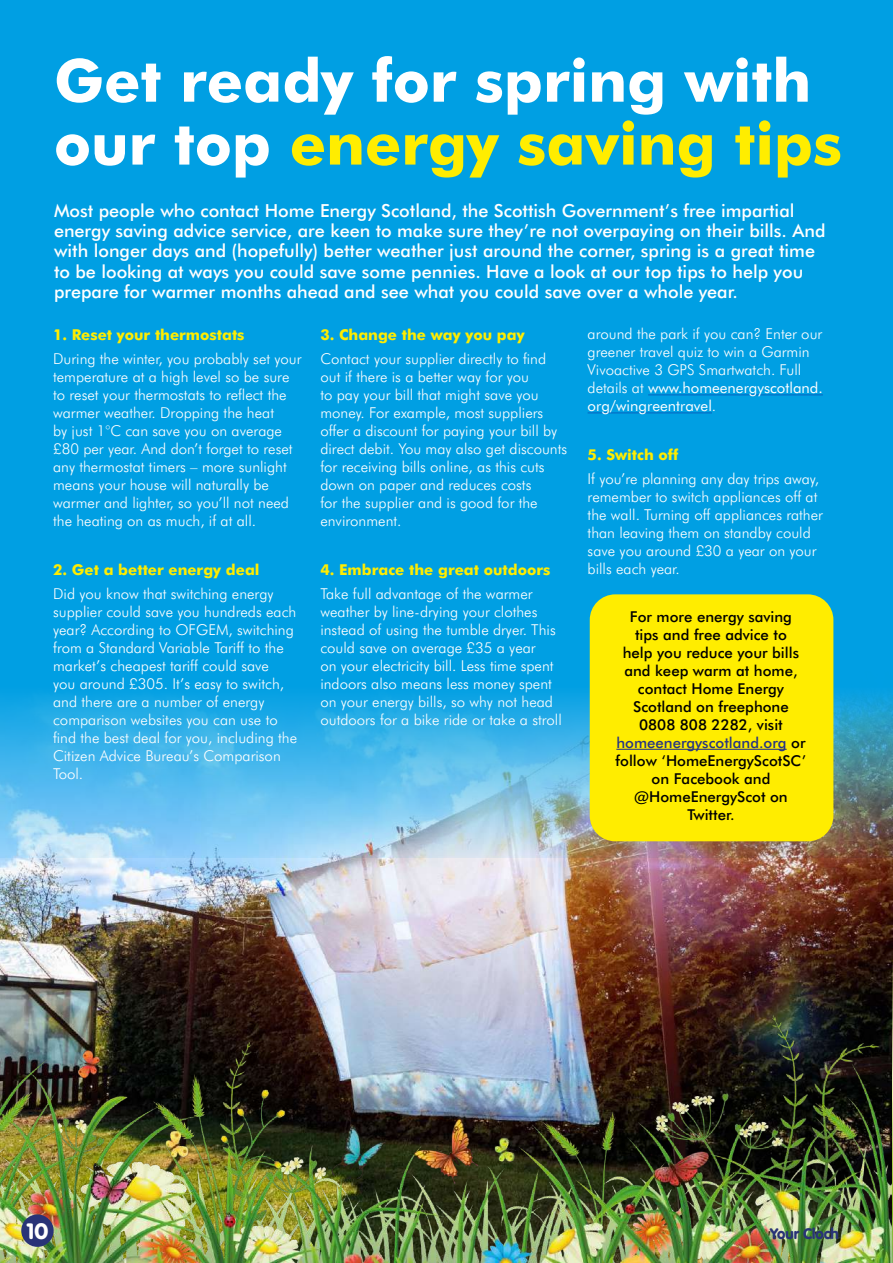
<style>
.page{position:relative;width:893px;height:1263px;background:#fff}
.page>*{position:absolute;margin:0;border:0;box-sizing:border-box;transform-origin:0 0}
.t1{font:700 59.55px/62.8px "Futura BT";color:#fff}
.t2{font:900 21.9px "VAG Rounded";color:#fff}
.t3{font:500 18px/20.2px "Futura BT";color:#fff}
.t4{font:300 15px/18px "Futura BT";color:#fff}
.t5{font:500 15px/18px "Futura BT";color:#000;text-align:center}
.t6{font:700 15px "Futura BT";color:#ffed00}
.t7{font:900 15px "VAG Rounded";color:#293377}
.s1{color:#ffed00}
.s2{font-weight:400}
.s3{color:#283583}
</style>
<div class="page">
<div style="left:0;top:0;width:893px;height:858px;background:#009fe3"></div>
<img style="left:0;top:672px;width:892px;height:297px">
<img style="left:0;top:969px;width:892px;height:294px">
<img style="left:892px;top:828px;width:1px;height:435px">
<div style="left:21px;top:1214px;width:33px;height:33px;background:#293377;border-radius:50%"></div>
<hr style="left:648px;top:394px;width:175px;height:1px;background:#0563c1">
<hr style="left:588px;top:412px;width:124px;height:1px;background:#0563c1">
<div style="left:590px;top:594px;width:243px;height:247px;background:#ffed00;border-radius:26px"></div>
<hr style="left:616px;top:749px;width:171px;height:1px;background:#283583">
<h1 class="t1" style="left:54px;top:49px;width:789px">Get ready for spring with our top <span class="s1">energy saving tips</span></h1>
<p class="t3" style="left:54px;top:200px;width:773px">Most people who contact Home Energy Scotland, the Scottish Government’s free impartial energy saving advice service, are keen to make sure they’re not overpaying on their bills. And with longer days and (hopefully) better weather just around the corner, spring is a great time to be looking at ways you could save some pennies. Have a look at our top tips to help you prepare for warmer months ahead and see what you could save over a whole year.</p>
<p class="t6" style="left:53px;top:325px;width:193px">1. Reset your thermostats</p>
<p class="t4" style="left:53px;top:350px;width:250px">During the winter, you probably set your temperature at a high level so be sure to reset your thermostats to reflect the warmer weather. Dropping the heat<br>by just 1°C can save you on average £80 per year. And don’t forget to reset any thermostat timers – more sunlight means your house will naturally be warmer and lighter, so you’ll not need the heating on as much, if at all.</p>
<p class="t6" style="left:53px;top:560px;width:208px">2. Get a better energy deal</p>
<p class="t4" style="left:53px;top:585px;width:245px">Did you know that switching energy supplier could save you hundreds each year? According to OFGEM, switching from a Standard Variable Tariff to the market’s cheapest tariff could save<br>you around £305. It’s easy to switch, and there are a number of energy comparison websites you can use to find the best deal for you, including the Citizen Advice Bureau’s Comparison Tool.</p>
<p class="t6" style="left:320px;top:325px;width:206px">3. Change the way you pay</p>
<p class="t4" style="left:320px;top:350px;width:248px">Contact your supplier directly to find out if there is a better way for you<br>to pay your bill that might save you money. For example, most suppliers offer a discount for paying your bill by direct debit. You may also get discounts for receiving bills online, as this cuts down on paper and reduces costs<br>for the supplier and is good for the environment.</p>
<p class="t6" style="left:320px;top:560px;width:232px">4. Embrace the great outdoors</p>
<p class="t4" style="left:320px;top:585px;width:243px">Take full advantage of the warmer weather by line-drying your clothes instead of using the tumble dryer. This could save on average £35 a year<br>on your electricity bill. Less time spent indoors also means less money spent on your energy bills, so why not head outdoors for a bike ride or take a stroll</p>
<p class="t4" style="left:588px;top:325px;width:237px">around the park if you can? Enter our greener travel quiz to win a Garmin<br>Vivoactive 3 GPS Smartwatch. Full details at <span class="s2">www.homeenergyscotland. org/wingreentravel</span>.</p>
<p class="t6" style="left:588px;top:446px;width:92px">5. Switch off</p>
<p class="t4" style="left:588px;top:470px;width:237px">If you’re planning any day trips away, remember to switch appliances off at the wall. Turning off appliances rather than leaving them on standby could save you around £30 a year on your bills each year.</p>
<p class="t5" style="left:616px;top:607px;width:192px">For more energy saving<br>tips and free advice to<br>help you reduce your bills and keep warm at home, contact Home Energy<br>Scotland on freephone<br>0808 808 2282, visit <span class="s3">homeenergyscotland.org</span> or follow ‘HomeEnergyScotSC’ on Facebook and @HomeEnergyScot on<br>Twitter.</p>
<h2 class="t2" style="left:27px;top:1218px;width:23px">10</h2>
<p class="t7" style="left:770px;top:1224px;width:70px">Your Cloch</p>
</div>
